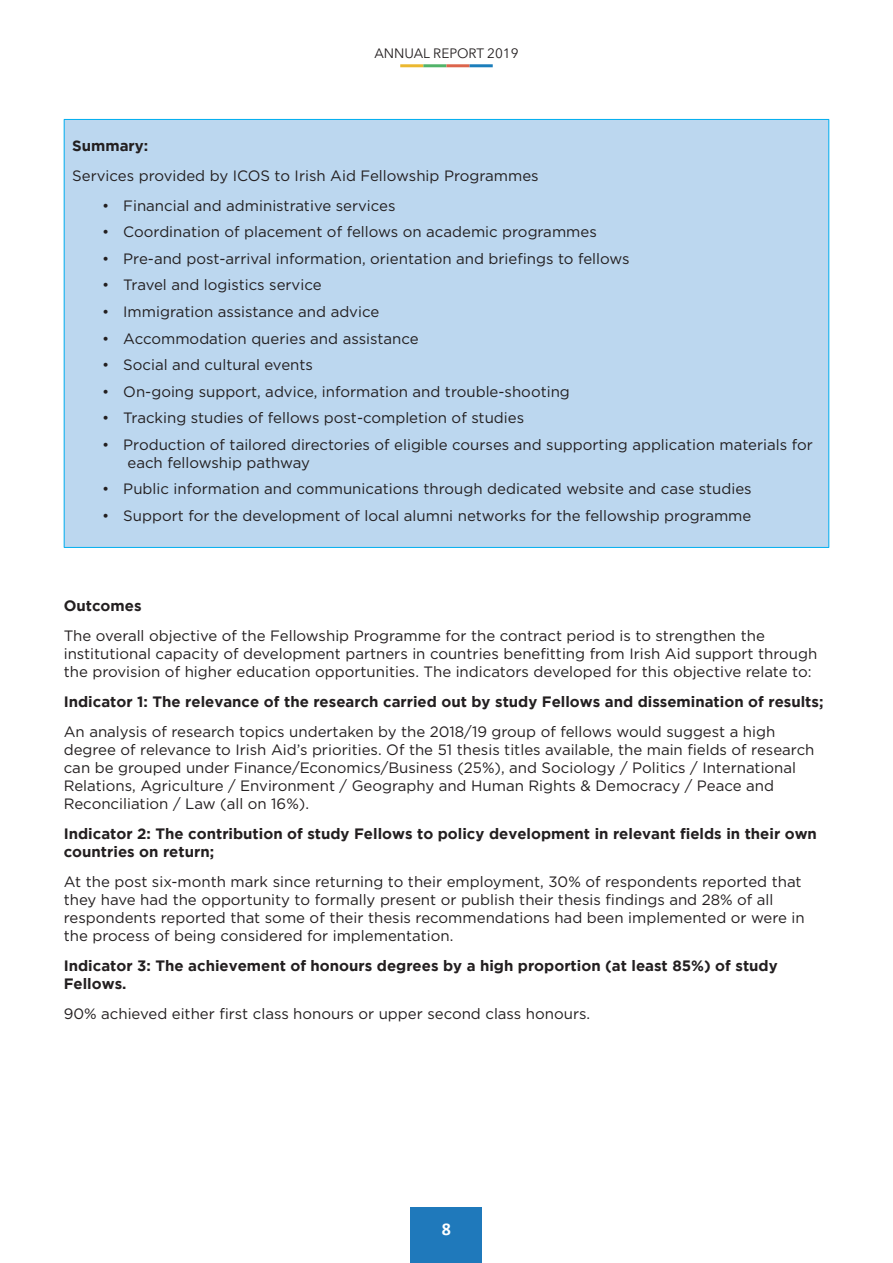
<style>
.page{position:relative;width:893px;height:1263px;background:#fff}
.page>*{position:absolute;margin:0;border:0;box-sizing:border-box;transform-origin:0 0}
.t1{font:700 18px "Calibri";color:#fff}
.t2{font:15px/18px "Gotham";color:#231f20}
.t3{font:700 15px/18px "Gotham";color:#231f20}
.t4{font:13.5px "Avenir Next LT Pro";color:#231f20}
</style>
<div class="page">
<div style="left:411px;top:1207px;width:71px;height:56px;background:#1f79bb"></div>
<hr style="left:400px;top:64px;width:23px;height:3px;background:#ebb830">
<hr style="left:423px;top:64px;width:23px;height:3px;background:#51b369">
<hr style="left:446px;top:64px;width:24px;height:3px;background:#dc654c">
<hr style="left:470px;top:64px;width:23px;height:3px;background:#1b7ebb">
<div style="left:64px;top:119px;width:765px;height:428px;background:#bcd7ef"></div>
<hr style="left:64px;top:119px;width:765px;height:1px;background:#00aeef">
<hr style="left:64px;top:120px;width:1px;height:427px;background:#00aeef">
<hr style="left:828px;top:120px;width:1px;height:427px;background:#00aeef">
<hr style="left:64px;top:547px;width:765px;height:1px;background:#00aeef">
<p class="t4" style="left:374px;top:45px;width:146px">ANNUAL REPORT 2019</p>
<p class="t3" style="left:72px;top:136px;width:78px">Summary:</p>
<p class="t2" style="left:72px;top:167px;width:468px">Services provided by ICOS to Irish Aid Fellowship Programmes</p>
<p class="t2" style="left:102px;top:197px;width:295px">• Financial and administrative services</p>
<p class="t2" style="left:102px;top:223px;width:496px">• Coordination of placement of fellows on academic programmes</p>
<p class="t2" style="left:102px;top:250px;width:529px">• Pre-and post-arrival information, orientation and briefings to fellows</p>
<p class="t2" style="left:102px;top:276px;width:221px">• Travel and logistics service</p>
<p class="t2" style="left:102px;top:303px;width:279px">• Immigration assistance and advice</p>
<p class="t2" style="left:102px;top:329px;width:318px">• Accommodation queries and assistance</p>
<p class="t2" style="left:102px;top:356px;width:212px">• Social and cultural events</p>
<p class="t2" style="left:102px;top:382px;width:469px">• On-going support, advice, information and trouble-shooting</p>
<p class="t2" style="left:102px;top:409px;width:424px">• Tracking studies of fellows post-completion of studies</p>
<p class="t2" style="left:128px;top:435px;width:687px;text-indent:-26px">• Production of tailored directories of eligible courses and supporting application materials for each fellowship pathway</p>
<p class="t2" style="left:102px;top:480px;width:651px">• Public information and communications through dedicated website and case studies</p>
<p class="t2" style="left:102px;top:506px;width:651px">• Support for the development of local alumni networks for the fellowship programme</p>
<p class="t3" style="left:64px;top:597px;width:79px">Outcomes</p>
<p class="t2" style="left:64px;top:627px;width:755px">The overall objective of the Fellowship Programme for the contract period is to strengthen the institutional capacity of development partners in countries benefitting from Irish Aid support through the provision of higher education opportunities. The indicators developed for this objective relate to:</p>
<p class="t3" style="left:64px;top:693px;width:761px">Indicator 1: The relevance of the research carried out by study Fellows and dissemination of results;</p>
<p class="t2" style="left:64px;top:723px;width:752px">An analysis of research topics undertaken by the 2018/19 group of fellows would suggest a high degree of relevance to Irish Aid’s priorities. Of the 51 thesis titles available, the main fields of research can be grouped under Finance/Economics/Business (25%), and Sociology / Politics / International Relations, Agriculture / Environment / Geography and Human Rights &amp; Democracy / Peace and Reconciliation / Law (all on 16%).</p>
<p class="t3" style="left:64px;top:825px;width:755px">Indicator 2: The contribution of study Fellows to policy development in relevant fields in their own countries on return;</p>
<p class="t2" style="left:64px;top:873px;width:742px">At the post six-month mark since returning to their employment, 30% of respondents reported that they have had the opportunity to formally present or publish their thesis findings and 28% of all respondents reported that some of their thesis recommendations had been implemented or were in the process of being considered for implementation.</p>
<p class="t3" style="left:64px;top:957px;width:715px">Indicator 3: The achievement of honours degrees by a high proportion (at least 85%) of study<br>Fellows.</p>
<p class="t2" style="left:64px;top:1005px;width:528px">90% achieved either first class honours or upper second class honours.</p>
<p class="t1" style="left:442px;top:1216px;width:11px">8</p>
</div>
